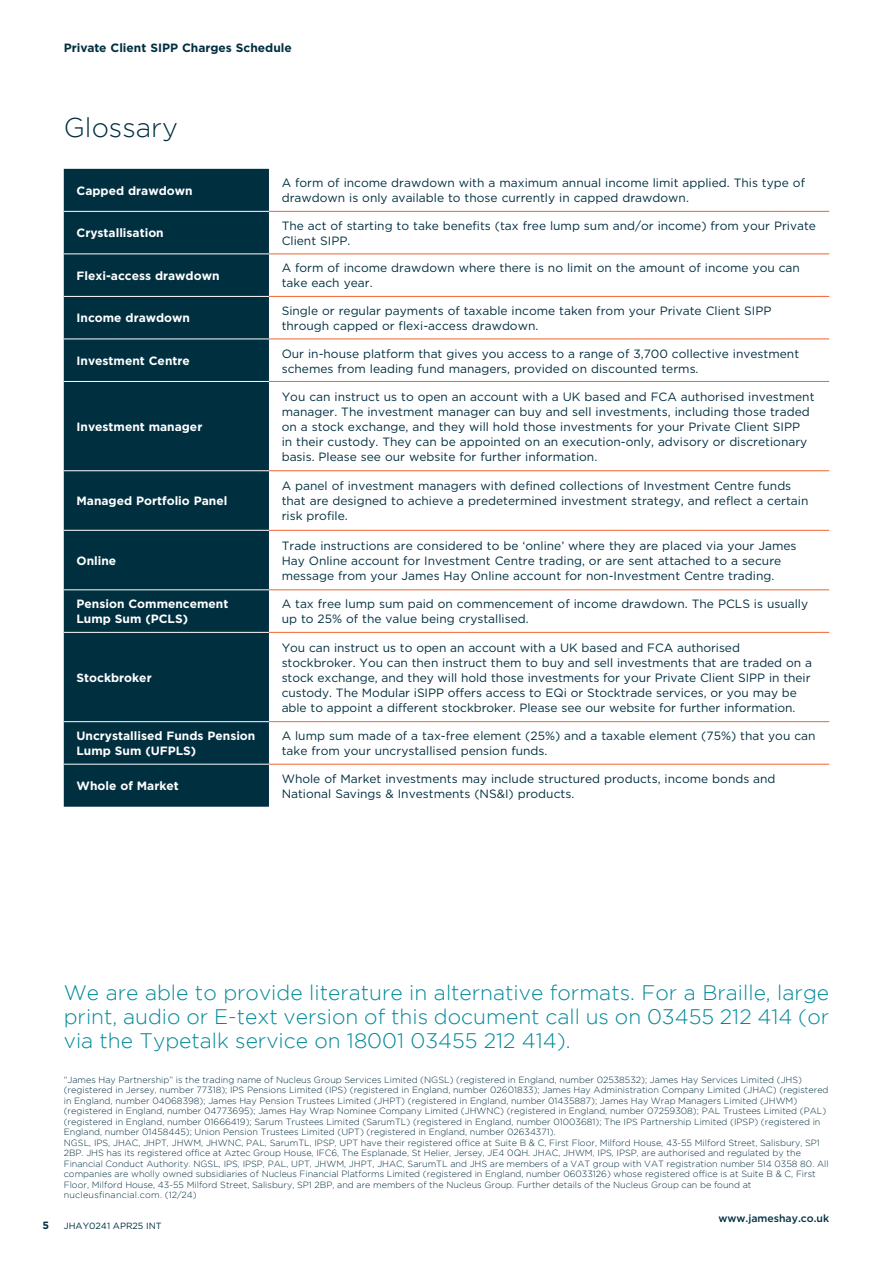
<style>
.page{position:relative;width:893px;height:1263px;background:#fff}
.page>*{position:absolute;margin:0;border:0;box-sizing:border-box;transform-origin:0 0}
.t1{font:300 27px "Gotham";color:#002f40}
.t2{font:300 21px/24px "Gotham";color:#089;text-align:justify}
.t3{font:12px/15px "Gotham";color:#002f40}
.t4{font:700 12px/15px "Gotham";color:#fff}
.t5{font:700 12px "Gotham";color:#002f40}
.t6{font:500 10.5px "Gotham";color:#002f40}
.t7{font:700 10.5px "Gotham";color:#002f40}
.t8{font:300 9px/10.5px "Gotham";color:#002f40}
.t9{font:9px "Gotham";color:#002f40}
</style>
<div class="page">
<div style="left:64px;top:169px;width:205px;height:638px;background:#002f40"></div>
<hr style="left:64px;top:211px;width:205px;height:1px;background:#fff">
<hr style="left:64px;top:253px;width:205px;height:1px;background:#fff">
<hr style="left:64px;top:296px;width:205px;height:1px;background:#fff">
<hr style="left:64px;top:339px;width:205px;height:1px;background:#fff">
<hr style="left:64px;top:381px;width:205px;height:1px;background:#fff">
<hr style="left:64px;top:470px;width:205px;height:1px;background:#fff">
<hr style="left:64px;top:530px;width:205px;height:1px;background:#fff">
<hr style="left:64px;top:589px;width:205px;height:1px;background:#fff">
<hr style="left:64px;top:632px;width:205px;height:1px;background:#fff">
<hr style="left:64px;top:721px;width:205px;height:1px;background:#fff">
<hr style="left:64px;top:764px;width:205px;height:1px;background:#fff">
<hr style="left:269px;top:211px;width:560px;height:1px;background:#f2642f">
<hr style="left:269px;top:253px;width:560px;height:1px;background:#f2642f">
<hr style="left:269px;top:296px;width:560px;height:1px;background:#f2642f">
<hr style="left:269px;top:339px;width:560px;height:1px;background:#f2642f">
<hr style="left:269px;top:381px;width:560px;height:1px;background:#f2642f">
<hr style="left:269px;top:470px;width:560px;height:1px;background:#f2642f">
<hr style="left:269px;top:530px;width:560px;height:1px;background:#f2642f">
<hr style="left:269px;top:589px;width:560px;height:1px;background:#f2642f">
<hr style="left:269px;top:632px;width:560px;height:1px;background:#f2642f">
<hr style="left:269px;top:721px;width:560px;height:1px;background:#f2642f">
<hr style="left:269px;top:764px;width:560px;height:1px;background:#f2642f">
<p class="t5" style="left:64px;top:40px;width:229px">Private Client SIPP Charges Schedule</p>
<h1 class="t1" style="left:64px;top:112px;width:116px">Glossary</h1>
<p class="t4" style="left:77px;top:183px;width:118px">Capped drawdown</p>
<p class="t3" style="left:282px;top:175px;width:525px">A form of income drawdown with a maximum annual income limit applied. This type of drawdown is only available to those currently in capped drawdown.</p>
<p class="t4" style="left:77px;top:226px;width:89px">Crystallisation</p>
<p class="t3" style="left:282px;top:218px;width:536px">The act of starting to take benefits (tax free lump sum and/or income) from your Private<br>Client SIPP.</p>
<p class="t4" style="left:77px;top:268px;width:144px">Flexi-access drawdown</p>
<p class="t3" style="left:282px;top:260px;width:520px">A form of income drawdown where there is no limit on the amount of income you can take each year.</p>
<p class="t4" style="left:77px;top:311px;width:115px">Income drawdown</p>
<p class="t3" style="left:282px;top:303px;width:491px">Single or regular payments of taxable income taken from your Private Client SIPP through capped or flexi-access drawdown.</p>
<p class="t4" style="left:77px;top:353px;width:115px">Investment Centre</p>
<p class="t3" style="left:282px;top:345px;width:519px">Our in-house platform that gives you access to a range of 3,700 collective investment schemes from leading fund managers, provided on discounted terms.</p>
<p class="t4" style="left:77px;top:419px;width:127px">Investment manager</p>
<p class="t4" style="left:77px;top:493px;width:152px">Managed Portfolio Panel</p>
<p class="t4" style="left:77px;top:553px;width:41px">Online</p>
<p class="t3" style="left:282px;top:389px;width:534px">You can instruct us to open an account with a UK based and FCA authorised investment manager. The investment manager can buy and sell investments, including those traded on a stock exchange, and they will hold those investments for your Private Client SIPP<br>in their custody. They can be appointed on an execution-only, advisory or discretionary basis. Please see our website for further information.</p>
<p class="t3" style="left:282px;top:478px;width:528px">A panel of investment managers with defined collections of Investment Centre funds that are designed to achieve a predetermined investment strategy, and reflect a certain risk profile.</p>
<p class="t3" style="left:282px;top:538px;width:516px">Trade instructions are considered to be ‘online’ where they are placed via your James<br>Hay Online account for Investment Centre trading, or are sent attached to a secure message from your James Hay Online account for non-Investment Centre trading.</p>
<p class="t4" style="left:77px;top:596px;width:153px">Pension Commencement<br>Lump Sum (PCLS)</p>
<p class="t3" style="left:282px;top:596px;width:528px">A tax free lump sum paid on commencement of income drawdown. The PCLS is usually up to 25% of the value being crystallised.</p>
<p class="t4" style="left:77px;top:670px;width:77px">Stockbroker</p>
<p class="t3" style="left:282px;top:640px;width:532px">You can instruct us to open an account with a UK based and FCA authorised stockbroker. You can then instruct them to buy and sell investments that are traded on a stock exchange, and they will hold those investments for your Private Client SIPP in their custody. The Modular iSIPP offers access to EQi or Stocktrade services, or you may be able to appoint a different stockbroker. Please see our website for further information.</p>
<p class="t4" style="left:77px;top:728px;width:180px">Uncrystallised Funds Pension<br>Lump Sum (UFPLS)</p>
<p class="t3" style="left:282px;top:728px;width:535px">A lump sum made of a tax-free element (25%) and a taxable element (75%) that you can take from your uncrystallised pension funds.</p>
<p class="t4" style="left:77px;top:779px;width:104px">Whole of Market</p>
<p class="t3" style="left:282px;top:771px;width:495px">Whole of Market investments may include structured products, income bonds and<br>National Savings &amp; Investments (NS&amp;I) products.</p>
<p class="t7" style="left:43px;top:1218px;width:8px">5</p>
<h2 class="t2" style="left:64px;top:980px;width:767px">We are able to provide literature in alternative formats. For a Braille, large print, audio or E-text version of this document call us on 03455 212 414 (or via the Typetalk service on 18001 03455 212 414).</h2>
<p class="t8" style="left:64px;top:1074px;width:766px">“James Hay Partnership” is the trading name of Nucleus Group Services Limited (NGSL) (registered in England, number 02538532); James Hay Services Limited (JHS) (registered in Jersey, number 77318); IPS Pensions Limited (IPS) (registered in England, number 02601833); James Hay Administration Company Limited (JHAC) (registered in England, number 04068398); James Hay Pension Trustees Limited (JHPT) (registered in England, number 01435887); James Hay Wrap Managers Limited (JHWM) (registered in England, number 04773695); James Hay Wrap Nominee Company Limited (JHWNC) (registered in England, number 07259308); PAL Trustees Limited (PAL) (registered in England, number 01666419); Sarum Trustees Limited (SarumTL) (registered in England, number 01003681); The IPS Partnership Limited (IPSP) (registered in England, number 01458445); Union Pension Trustees Limited (UPT) (registered in England, number 02634371).<br>NGSL, IPS, JHAC, JHPT, JHWM, JHWNC, PAL, SarumTL, IPSP, UPT have their registered office at Suite B &amp; C, First Floor, Milford House, 43-55 Milford Street, Salisbury, SP1<br>2BP. JHS has its registered office at Aztec Group House, IFC6, The Esplanade, St Helier, Jersey, JE4 0QH. JHAC, JHWM, IPS, IPSP, are authorised and regulated by the Financial Conduct Authority. NGSL, IPS, IPSP, PAL, UPT, JHWM, JHPT, JHAC, SarumTL and JHS are members of a VAT group with VAT registration number 514 0358 80. All companies are wholly owned subsidiaries of Nucleus Financial Platforms Limited (registered in England, number 06033126) whose registered office is at Suite B &amp; C, First Floor, Milford House, 43-55 Milford Street, Salisbury, SP1 2BP, and are members of the Nucleus Group. Further details of the Nucleus Group can be found at nucleusfinancial.com. (12/24)</p>
<p class="t6" style="left:718px;top:1211px;width:112px">www.jameshay.co.uk</p>
<p class="t9" style="left:64px;top:1220px;width:99px">JHAY0241 APR25 INT</p>
</div>
